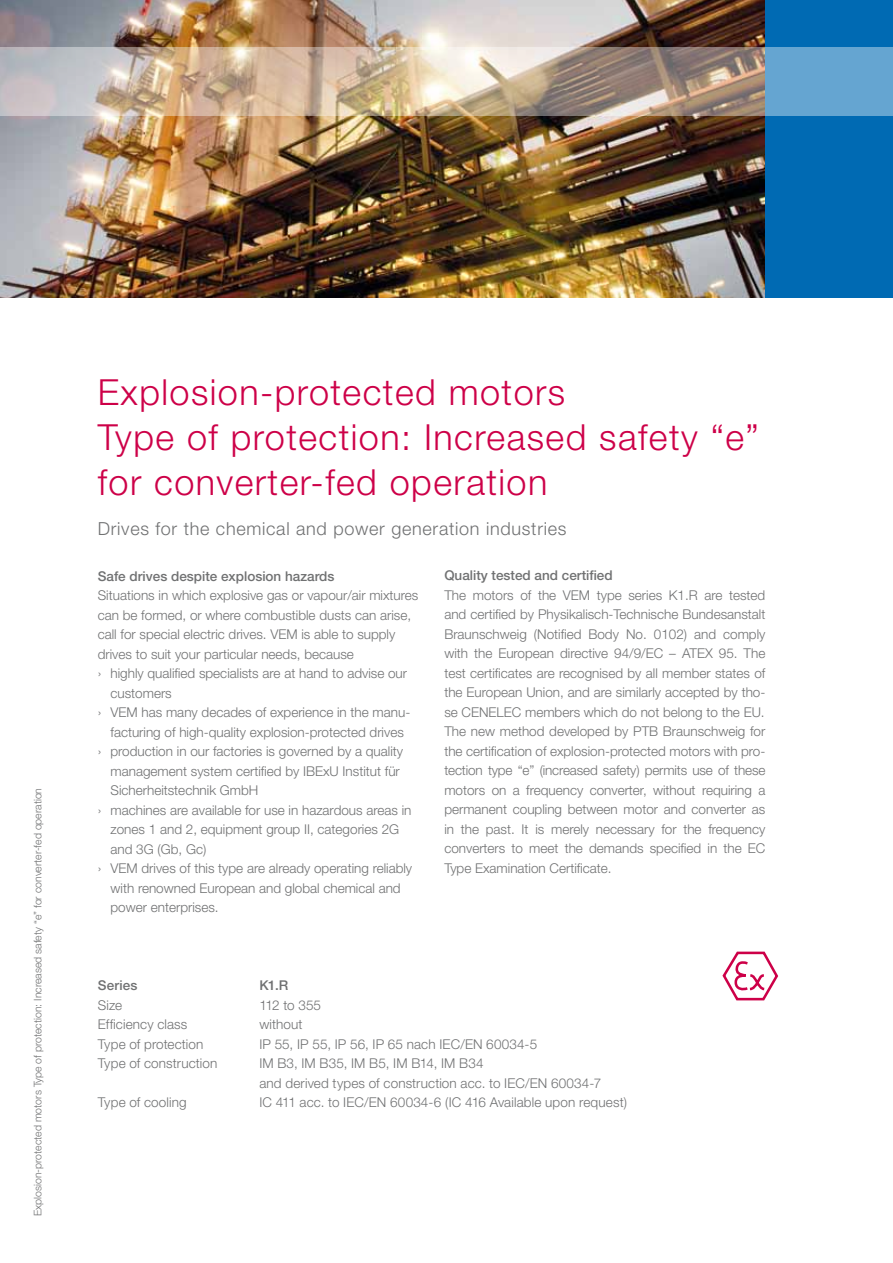
<style>
.page{position:relative;width:893px;height:1263px;background:#fff}
.page>*{position:absolute;margin:0;border:0;box-sizing:border-box;transform-origin:0 0}
.t1{font:300 36px/45px "Helvetica Neue";letter-spacing:.04em;color:#cd0048}
.t2{font:300 18px "Helvetica Neue";letter-spacing:.04em;color:#707172}
.t3{font:300 13.5px/19.5px "Helvetica Neue";color:#707172;text-align:justify}
.t4{font:500 13.5px "Helvetica Neue";color:#707172}
.t5{font:300 10.5px "Helvetica Neue";color:#707172}
</style>
<div class="page">
<img style="left:0;top:0;width:765px;height:298px">
<svg style="left:722px;top:951px;width:57px;height:50px"></svg>
<div style="left:765px;top:0;width:128px;height:298px;background:#006ab3"></div>
<svg style="left:0;top:48px;width:893px;height:68px;background:#b4aea4"></svg>
<p class="t5" style="left:31px;top:1216px;width:430px;rotate:-90deg">Explosion-protected motors Type of protection: Increased safety “e” for converter-fed operation</p>
<h1 class="t1" style="left:98px;top:368px;width:663px">Explosion-protected motors<br>Type of protection: Increased safety “e” for converter-fed operation</h1>
<h2 class="t2" style="left:98px;top:518px;width:470px">Drives for the chemical and power generation industries</h2>
<p class="t4" style="left:98px;top:568px;width:238px">Safe drives despite explosion hazards</p>
<p class="t3" style="left:98px;top:585px;width:322px">Situations in which explosive gas or vapour/air mixtures</p>
<p class="t3" style="left:98px;top:605px;width:315px">can be formed, or where combustible dusts can arise,</p>
<p class="t3" style="left:98px;top:624px;width:299px">call for special electric drives. VEM is able to supply</p>
<p class="t3" style="left:98px;top:644px;width:258px">drives to suit your particular needs, because</p>
<p class="t3" style="left:98px;top:663px;width:311px">› highly qualified specialists are at hand to advise our</p>
<p class="t3" style="left:111px;top:683px;width:63px">customers</p>
<p class="t3" style="left:98px;top:702px;width:314px">› VEM has many decades of experience in the manu-</p>
<p class="t3" style="left:111px;top:722px;width:295px">facturing of high-quality explosion-protected drives</p>
<p class="t3" style="left:98px;top:741px;width:307px">› production in our factories is governed by a quality</p>
<p class="t3" style="left:111px;top:761px;width:291px">management system certified by IBExU Institut für</p>
<p class="t3" style="left:111px;top:780px;width:149px">Sicherheitstechnik GmbH</p>
<p class="t3" style="left:98px;top:800px;width:315px">› machines are available for use in hazardous areas in</p>
<p class="t3" style="left:111px;top:819px;width:290px">zones 1 and 2, equipment group II, categories 2G</p>
<p class="t3" style="left:111px;top:839px;width:97px">and 3G (Gb, Gc)</p>
<p class="t3" style="left:98px;top:858px;width:316px">› VEM drives of this type are already operating reliably</p>
<p class="t3" style="left:111px;top:878px;width:292px">with renowned European and global chemical and</p>
<p class="t3" style="left:111px;top:897px;width:110px">power enterprises.</p>
<p class="t4" style="left:444px;top:568px;width:170px">Quality tested and certified</p>
<p class="t3" style="left:444px;top:585px;width:323px">The motors of the VEM type series K1.R are tested and certified by Physikalisch-Technische Bundesanstalt Braunschweig (Notified Body No. 0102) and comply with the European directive 94/9/EC – ATEX 95. The test certificates are recognised by all member states of the European Union, and are similarly accepted by tho&shy;se CENELEC members which do not belong to the EU.<br>The new method developed by PTB Braunschweig for the certification of explosion-protected motors with pro&shy;tection type “e” (increased safety) permits use of these motors on a frequency converter, without requiring a permanent coupling between motor and converter as in the past. It is merely necessary for the frequency converters to meet the demands specified in the EC Type Examination Certificate.</p>
<p class="t4" style="left:98px;top:977px;width:41px">Series</p>
<p class="t4" style="left:259px;top:977px;width:31px">K1.R</p>
<p class="t3" style="left:98px;top:995px;width:26px">Size</p>
<p class="t3" style="left:259px;top:995px;width:63px">112 to 355</p>
<p class="t3" style="left:98px;top:1014px;width:91px">Efficiency class</p>
<p class="t3" style="left:259px;top:1014px;width:45px">without</p>
<p class="t3" style="left:98px;top:1034px;width:107px">Type of protection</p>
<p class="t3" style="left:259px;top:1034px;width:279px">IP 55, IP 55, IP 56, IP 65 nach IEC/EN 60034-5</p>
<p class="t3" style="left:98px;top:1053px;width:121px">Type of construction</p>
<p class="t3" style="left:259px;top:1053px;width:343px">IM B3, IM B35, IM B5, IM B14, IM B34<br>and derived types of construction acc. to IEC/EN 60034-7</p>
<p class="t3" style="left:98px;top:1092px;width:90px">Type of cooling</p>
<p class="t3" style="left:259px;top:1092px;width:369px">IC 411 acc. to IEC/EN 60034-6 (IC 416 Available upon request)</p>
</div>
